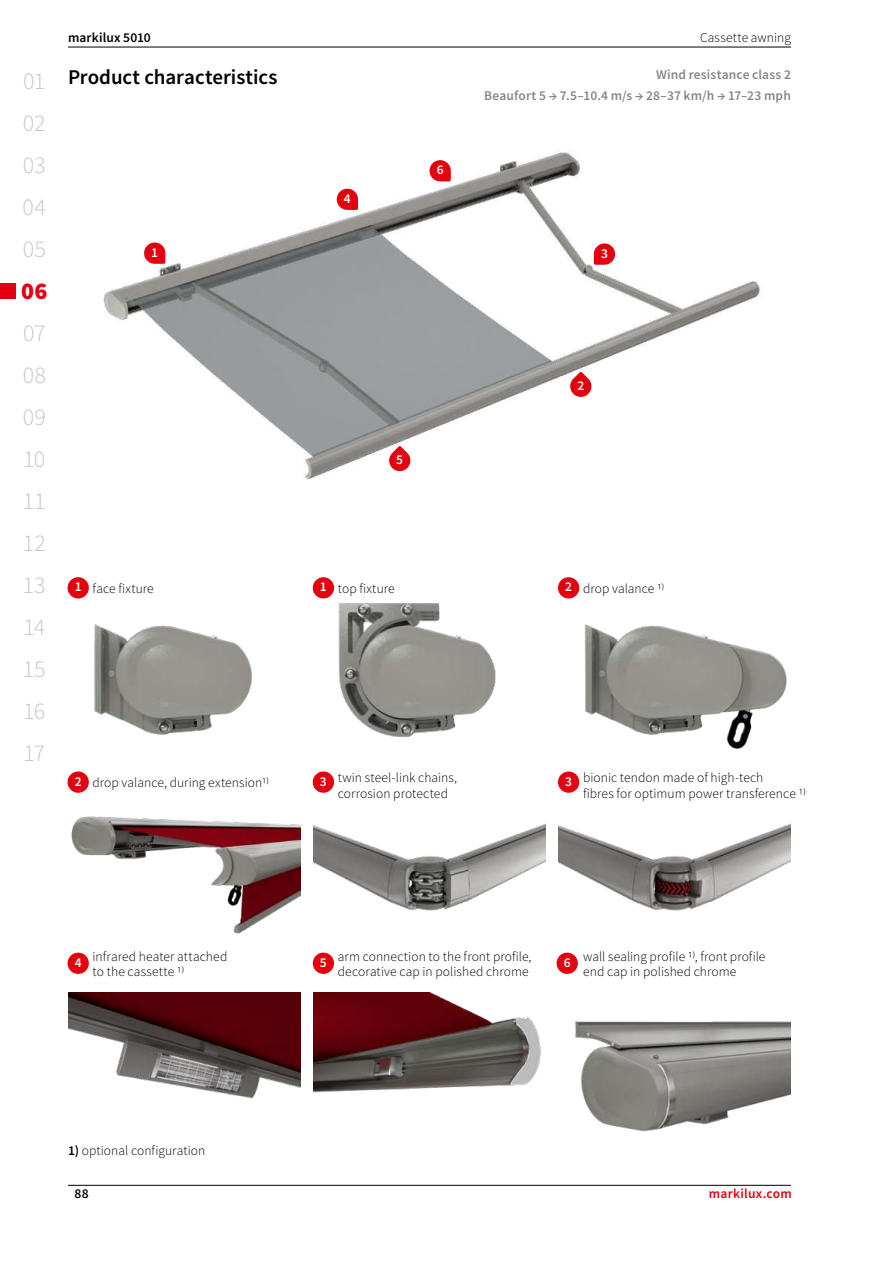
<style>
.page{position:relative;width:893px;height:1263px;background:#fff}
.page>*{position:absolute;margin:0;border:0;box-sizing:border-box;transform-origin:0 0}
.t1{font:300 24px/42px "Source Sans Pro";letter-spacing:-.005em;color:#c5c6c6;text-align:justify}
.t2{font:900 24px "Source Sans Pro";color:#e3000f}
.t3{font:600 21px "Source Sans Pro";letter-spacing:-.005em;color:#000}
.t4{font:300 13.5px/15.8px "Source Sans Pro";letter-spacing:.005em;color:#000}
.t5{font:600 13.5px/21px "Source Sans Pro";letter-spacing:.01em;color:#878786;text-align:right}
.t6{font:600 13.5px "Source Sans Pro";letter-spacing:.01em;color:#000}
.t7{font:600 13.5px "Source Sans Pro";color:#fff}
.t8{font:600 13.5px "Source Sans Pro";letter-spacing:.02em;color:#e3000f}
.s1{font-weight:600;color:#fff}
.s2{font-weight:600}
</style>
<div class="page">
<div style="left:0;top:283px;width:16px;height:16px;background:#e3000f"></div>
<hr style="left:68px;top:1185px;width:723px;height:1px;background:#000">
<hr style="left:68px;top:47px;width:723px;height:1px;background:#000">
<img style="left:103px;top:152px;width:658px;height:327px">
<img style="left:575px;top:1021px;width:216px;height:111px">
<img style="left:68px;top:992px;width:232px;height:107px">
<div style="left:313px;top:771px;width:21px;height:22px;background:#e3000f;border-radius:50%"></div>
<div style="left:68px;top:771px;width:21px;height:22px;background:#e3000f;border-radius:50%"></div>
<img style="left:558px;top:823px;width:233px;height:88px">
<img style="left:71px;top:816px;width:229px;height:118px">
<img style="left:94px;top:624px;width:158px;height:111px">
<img style="left:338px;top:604px;width:158px;height:134px">
<div style="left:68px;top:577px;width:21px;height:21px;background:#e3000f;border-radius:50%"></div>
<div style="left:313px;top:577px;width:21px;height:21px;background:#e3000f;border-radius:50%"></div>
<img style="left:313px;top:823px;width:233px;height:88px">
<img style="left:584px;top:624px;width:203px;height:125px">
<div style="left:558px;top:577px;width:21px;height:21px;background:#e3000f;border-radius:50%"></div>
<div style="left:558px;top:771px;width:21px;height:22px;background:#e3000f;border-radius:50%"></div>
<img style="left:313px;top:992px;width:228px;height:101px">
<div style="left:557px;top:953px;width:21px;height:21px;background:#e3000f;border-radius:50%"></div>
<div style="left:68px;top:953px;width:21px;height:21px;background:#e3000f;border-radius:50%"></div>
<div style="left:313px;top:953px;width:21px;height:21px;background:#e3000f;border-radius:50%"></div>
<svg style="left:144px;top:242px;width:21px;height:22px"></svg>
<svg style="left:429px;top:160px;width:22px;height:21px"></svg>
<svg style="left:594px;top:243px;width:21px;height:22px"></svg>
<svg style="left:569px;top:372px;width:23px;height:26px"></svg>
<svg style="left:388px;top:446px;width:23px;height:26px"></svg>
<svg style="left:337px;top:189px;width:21px;height:21px"></svg>
<h1 class="t1" style="left:23px;top:60px;width:25px">01<br>02<br>03<br>04<br>05</h1>
<h1 class="t2" style="left:21px;top:274px;width:28px">06</h1>
<h1 class="t1" style="left:23px;top:312px;width:25px">07<br>08<br>09<br>10<br>11<br>12<br>13<br>14<br>15<br>16<br>17</h1>
<p class="t6" style="left:68px;top:28px;width:84px">markilux 5010</p>
<p class="t4" style="left:700px;top:29px;width:92px">Cassette awning</p>
<h2 class="t3" style="left:68px;top:63px;width:211px">Product characteristics</h2>
<p class="t7" style="left:151px;top:243px;width:8px">1</p>
<p class="t7" style="left:344px;top:189px;width:8px">4</p>
<p class="t7" style="left:437px;top:161px;width:8px">6</p>
<p class="t5" style="left:484px;top:63px;width:308px">Wind resistance class 2<br>Beaufort 5 → 7.5–10.4 m/s → 28–37 km/h → 17–23 mph</p>
<p class="t7" style="left:601px;top:244px;width:8px">3</p>
<p class="t7" style="left:396px;top:451px;width:8px">5</p>
<p class="t4" style="left:75px;top:581px;width:81px"><span class="s1">1</span> face fixture</p>
<p class="t4" style="left:320px;top:581px;width:76px"><span class="s1">1</span> top fixture</p>
<p class="t7" style="left:577px;top:376px;width:8px">2</p>
<p class="t7" style="left:565px;top:578px;width:8px">2</p>
<p class="t4" style="left:583px;top:581px;width:83px">drop valance 1)</p>
<p class="t7" style="left:75px;top:772px;width:8px">2</p>
<p class="t7" style="left:320px;top:772px;width:8px">3</p>
<p class="t4" style="left:93px;top:775px;width:178px">drop valance, during extension1)</p>
<p class="t4" style="left:338px;top:770px;width:121px">twin steel-link chains, corrosion protected</p>
<p class="t4" style="left:583px;top:770px;width:224px">bionic tendon made of high-tech<br>fibres for optimum power transference 1)</p>
<p class="t7" style="left:565px;top:772px;width:8px">3</p>
<p class="t4" style="left:93px;top:948px;width:136px">infrared heater attached to the cassette 1)</p>
<p class="t4" style="left:338px;top:948px;width:195px">arm connection to the front profile, decorative cap in polished chrome</p>
<p class="t7" style="left:75px;top:953px;width:8px">4</p>
<p class="t7" style="left:320px;top:953px;width:8px">5</p>
<p class="t7" style="left:564px;top:953px;width:8px">6</p>
<p class="t4" style="left:583px;top:948px;width:184px">wall sealing profile 1), front profile end cap in polished chrome</p>
<p class="t4" style="left:68px;top:1142px;width:139px"><span class="s2">1)</span> optional configuration</p>
<p class="t6" style="left:74px;top:1185px;width:16px">88</p>
<p class="t8" style="left:709px;top:1185px;width:85px">markilux.com</p>
</div>
